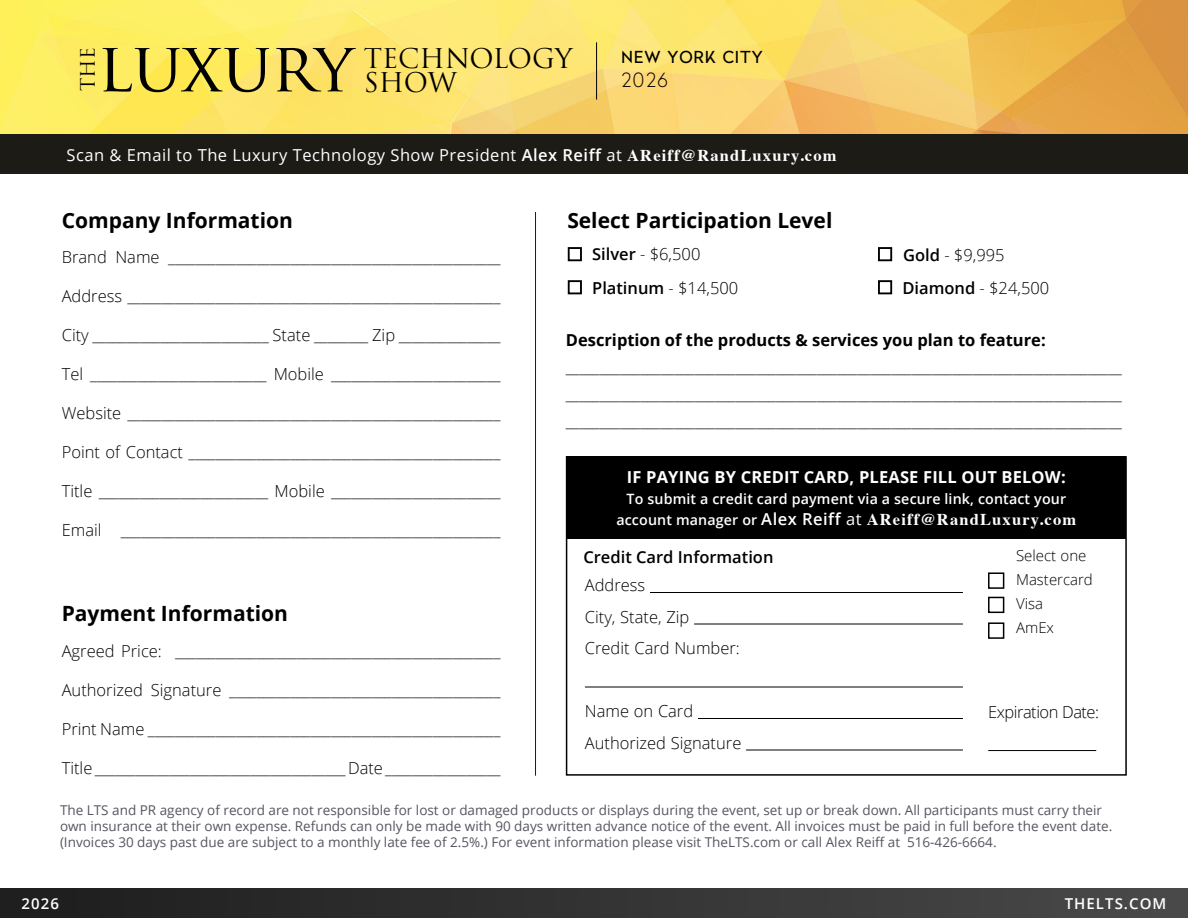
<style>
.page{position:relative;width:1188px;height:918px;background:#fff}
.page>*{position:absolute;margin:0;border:0;box-sizing:border-box;transform-origin:0 0}
.t1{font:67.65px "Trajan Pro";letter-spacing:-.01em;color:#000}
.t2{font:26.55px "Trajan Pro";color:#000}
.t3{font:700 21px "Open Sans";color:#000}
.t4{font:100 19.5px "Radikal";color:#000}
.t5{font:19.35px "Trajan Pro";color:#000}
.t6{font:300 16.5px/31.5px "Open Sans";color:#000}
.t7{font:16.5px "Open Sans";letter-spacing:.03em;color:#fff}
.t8{font:700 16.5px "Open Sans";color:#000}
.t9{font:700 16.5px "Times";letter-spacing:.07em;color:#fff}
.t10{font:700 16.5px "Open Sans";letter-spacing:.01em;color:#fff}
.t11{font:600 16.5px "Open Sans";color:#000}
.t12{font:300 16.5px "Open Sans";letter-spacing:-.03em;color:#000}
.t13{font:16.5px "Radikal";letter-spacing:.05em;color:#000}
.t14{font:300 15px/24px "Open Sans";color:#000}
.t15{font:600 15px "Open Sans";letter-spacing:.07em;color:#fff}
.t16{font:600 14.25px "Open Sans";letter-spacing:.01em;color:#fff}
.t17{font:13.5px/16.2px "Open Sans";color:#55555f}
.s1{font-weight:600}
.s2{font-family:"Times";font-weight:700}
.s3{font-family:"Open Sans";font-weight:600;font-size:14.25px}
.s4{font-family:"Open Sans";font-weight:600}
.s5{font-family:"Open Sans";font-weight:400}
</style>
<div class="page">
<img style="left:0;top:0;width:1188px;height:135px">
<div style="left:0;top:889px;width:1188px;height:29px;background:linear-gradient(to right,#1d1d1d,#494949)"></div>
<div style="left:0;top:135px;width:1188px;height:39px;background:#1d1b16"></div>
<div style="left:566px;top:456px;width:561px;height:320px;background:#fff;border:2px solid #000"></div>
<div style="left:566px;top:456px;width:560px;height:82px;background:#000"></div>
<hr style="left:650px;top:592px;width:313px;height:1px;background:#000">
<hr style="left:694px;top:624px;width:269px;height:1px;background:#000">
<hr style="left:585px;top:687px;width:378px;height:1px;background:#000">
<hr style="left:698px;top:718px;width:265px;height:1px;background:#000">
<hr style="left:746px;top:750px;width:217px;height:1px;background:#000">
<hr style="left:988px;top:750px;width:108px;height:1px;background:#000">
<div style="left:988px;top:572px;width:16px;height:17px;border:2px solid #000"></div>
<div style="left:988px;top:597px;width:16px;height:16px;border:2px solid #000"></div>
<div style="left:988px;top:622px;width:16px;height:17px;border:2px solid #000"></div>
<div style="left:568px;top:247px;width:14px;height:14px;border:2px solid #000"></div>
<div style="left:878px;top:247px;width:14px;height:14px;border:2px solid #000"></div>
<div style="left:568px;top:280px;width:14px;height:14px;border:2px solid #000"></div>
<div style="left:878px;top:280px;width:14px;height:14px;border:2px solid #000"></div>
<hr style="left:535px;top:212px;width:1px;height:564px;background:#1d1b16">
<hr style="left:596px;top:42px;width:1px;height:58px;background:#000">
<h1 class="t1" style="left:97px;top:24px;width:258px">luxury</h1>
<h2 class="t2" style="left:364px;top:42px;width:210px">TECHNOLOGY</h2>
<p class="t5" style="left:76px;top:91px;width:45px;rotate:-90deg">THE</p>
<h2 class="t2" style="left:364px;top:65px;width:95px">SHOW</h2>
<p class="t13" style="left:621px;top:45px;width:143px">NEW YORK CITY</p>
<p class="t4" style="left:621px;top:66px;width:48px">2026</p>
<p class="t7" style="left:67px;top:143px;width:772px">Scan &amp; Email to The Luxury Technology Show President <span class="s1">Alex Reiff</span> at <span class="s2">AReiff@RandLuxury.com</span></p>
<p class="t3" style="left:62px;top:206px;width:233px">Company Information</p>
<p class="t6" style="left:62px;top:241px;width:440px">Brand Name _________________________________________________</p>
<p class="t6" style="left:62px;top:280px;width:440px">Address _______________________________________________________</p>
<p class="t6" style="left:62px;top:319px;width:440px">City __________________________ State ________ Zip _______________</p>
<p class="t6" style="left:62px;top:358px;width:440px">Tel __________________________ Mobile _________________________</p>
<p class="t6" style="left:62px;top:397px;width:440px">Website _______________________________________________________</p>
<p class="t6" style="left:62px;top:436px;width:440px">Point of Contact ______________________________________________</p>
<p class="t6" style="left:62px;top:475px;width:440px">Title _________________________ Mobile _________________________</p>
<p class="t6" style="left:62px;top:514px;width:440px">Email ________________________________________________________</p>
<p class="t3" style="left:62px;top:598px;width:228px">Payment Information</p>
<p class="t6" style="left:62px;top:635px;width:440px">Agreed Price: ________________________________________________</p>
<p class="t6" style="left:62px;top:674px;width:440px">Authorized Signature ________________________________________</p>
<p class="t6" style="left:62px;top:713px;width:440px">Print Name ____________________________________________________</p>
<p class="t6" style="left:62px;top:752px;width:440px">Title _____________________________________ Date _________________</p>
<p class="t3" style="left:567px;top:206px;width:267px">Select Participation Level</p>
<p class="t6" style="left:592px;top:237px;width:148px;line-height:33.9px"><span class="s1">Silver</span> - $6,500<br><span class="s1">Platinum</span> - $14,500</p>
<p class="t6" style="left:902px;top:239px;width:148px;line-height:32.4px"><span class="s1">Gold</span> - $9,995<br><span class="s1">Diamond</span> - $24,500</p>
<p class="t8" style="left:566px;top:328px;width:481px">Description of the products &amp; services you plan to feature:</p>
<p class="t6" style="left:566px;top:353px;width:558px;line-height:27px;text-align:justify">__________________________________________________________________________________ __________________________________________________________________________________ __________________________________________________________________________________</p>
<p class="t10" style="left:627px;top:465px;width:440px">IF PAYING BY CREDIT CARD, PLEASE FILL OUT BELOW:</p>
<p class="t16" style="left:626px;top:489px;width:441px">To submit a credit card payment via a secure link, contact your</p>
<p class="t9" style="left:616px;top:503px;width:461px"><span class="s3">account manager or</span> <span class="s4">Alex Reiff</span> <span class="s5">at</span> AReiff@RandLuxury.com</p>
<p class="t11" style="left:583px;top:546px;width:192px">Credit Card Information</p>
<p class="t6" style="left:585px;top:569px;width:156px">Address<br>City, State, Zip<br>Credit Card Number:</p>
<p class="t6" style="left:585px;top:695px;width:158px">Name on Card<br>Authorized Signature</p>
<p class="t14" style="left:1016px;top:543px;width:78px">Select one<br>Mastercard<br>Visa<br>AmEx</p>
<p class="t12" style="left:988px;top:701px;width:112px">Expiration Date:</p>
<p class="t17" style="left:60px;top:802px;width:1054px">The LTS and PR agency of record are not responsible for lost or damaged products or displays during the event, set up or break down. All participants must carry their own insurance at their own expense. Refunds can only be made with 90 days written advance notice of the event. All invoices must be paid in full before the event date. (Invoices 30 days past due are subject to a monthly late fee of 2.5%.) For event information please visit TheLTS.com or call Alex Reiff at 516-426-6664.</p>
<p class="t15" style="left:22px;top:893px;width:39px">2026</p>
<p class="t15" style="left:1065px;top:893px;width:103px">THELTS.COM</p>
</div>
